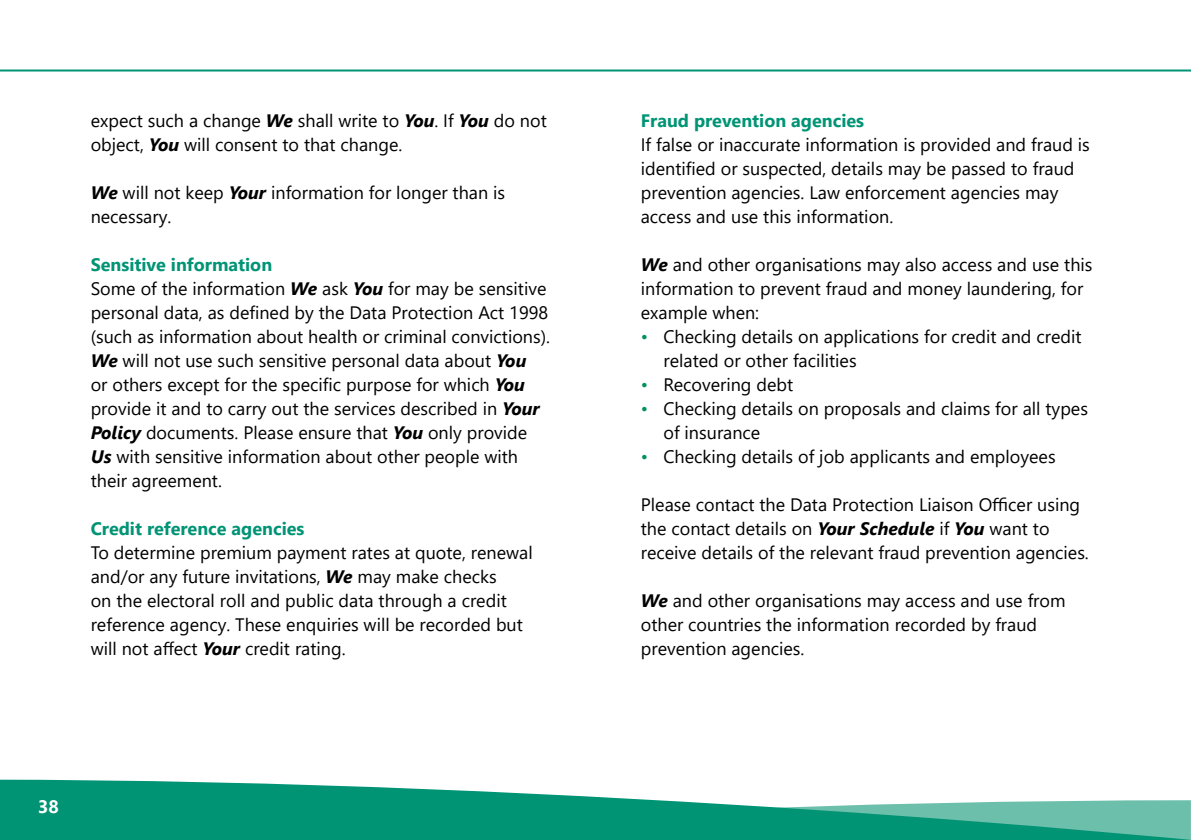
<style>
.page{position:relative;width:1191px;height:840px;background:#fff}
.page>*{position:absolute;margin:0;border:0;box-sizing:border-box;transform-origin:0 0}
.t1{font:18px/24px "Segoe UI";color:#000}
.t2{font:700 18px "Segoe UI";color:#009475}
.t3{font:700 18px "Segoe UI";color:#fff}
.s1{font-weight:700;font-style:italic}
.s2{font-weight:700;color:#009475}
.s3{color:#00925b}
</style>
<div class="page">
<svg style="left:0;top:779px;width:453px;height:60px;background:#129b7f"></svg>
<svg style="left:453px;top:790px;width:738px;height:49px"></svg>
<hr style="left:0;top:69px;width:1191px;height:2px;background:#009475">
<p class="t1" style="left:91px;top:107px;width:457px">expect such a change <span class="s1">We</span> shall write to <span class="s1">You</span>. If <span class="s1">You</span> do not object, <span class="s1">You</span> will consent to that change.</p>
<p class="t1" style="left:91px;top:179px;width:416px"><span class="s1">We</span> will not keep <span class="s1">Your</span> information for longer than is necessary.</p>
<p class="t1" style="left:91px;top:251px;width:461px"><span class="s2">Sensitive information<br></span>Some of the information <span class="s1">We</span> ask <span class="s1">You</span> for may be sensitive personal data, as defined by the Data Protection Act 1998 (such as information about health or criminal convictions).<br><span class="s1">We</span> will not use such sensitive personal data about <span class="s1">You<br></span>or others except for the specific purpose for which <span class="s1">You </span>provide it and to carry out the services described in <span class="s1">Your Policy</span> documents. Please ensure that <span class="s1">You</span> only provide <span class="s1">Us</span> with sensitive information about other people with their agreement.</p>
<p class="t2" style="left:91px;top:511px;width:215px">Credit reference agencies</p>
<p class="t1" style="left:91px;top:538px;width:443px">To determine premium payment rates at quote, renewal and/or any future invitations, <span class="s1">We</span> may make checks<br>on the electoral roll and public data through a credit reference agency. These enquiries will be recorded but will not affect <span class="s1">Your</span> credit rating.</p>
<p class="t3" style="left:38px;top:789px;width:22px">38</p>
<p class="t2" style="left:641px;top:103px;width:225px">Fraud prevention agencies</p>
<p class="t1" style="left:641px;top:130px;width:450px">If false or inaccurate information is provided and fraud is identified or suspected, details may be passed to fraud prevention agencies. Law enforcement agencies may access and use this information.</p>
<p class="t1" style="left:641px;top:250px;width:453px"><span class="s1">We</span> and other organisations may also access and use this information to prevent fraud and money laundering, for example when:</p>
<p class="t1" style="left:663px;top:322px;width:419px;text-indent:-23px"><span class="s3">•</span> Checking details on applications for credit and credit related or other facilities</p>
<p class="t1" style="left:641px;top:370px;width:154px"><span class="s3">•</span> Recovering debt</p>
<p class="t1" style="left:663px;top:394px;width:426px;text-indent:-23px"><span class="s3">•</span> Checking details on proposals and claims for all types of insurance</p>
<p class="t1" style="left:641px;top:442px;width:416px"><span class="s3">•</span> Checking details of job applicants and employees</p>
<p class="t1" style="left:641px;top:490px;width:449px">Please contact the Data Protection Liaison Officer using the contact details on <span class="s1">Your Schedule</span> if <span class="s1">You</span> want to receive details of the relevant fraud prevention agencies.</p>
<p class="t1" style="left:641px;top:586px;width:426px"><span class="s1">We</span> and other organisations may access and use from other countries the information recorded by fraud prevention agencies.</p>
</div>
